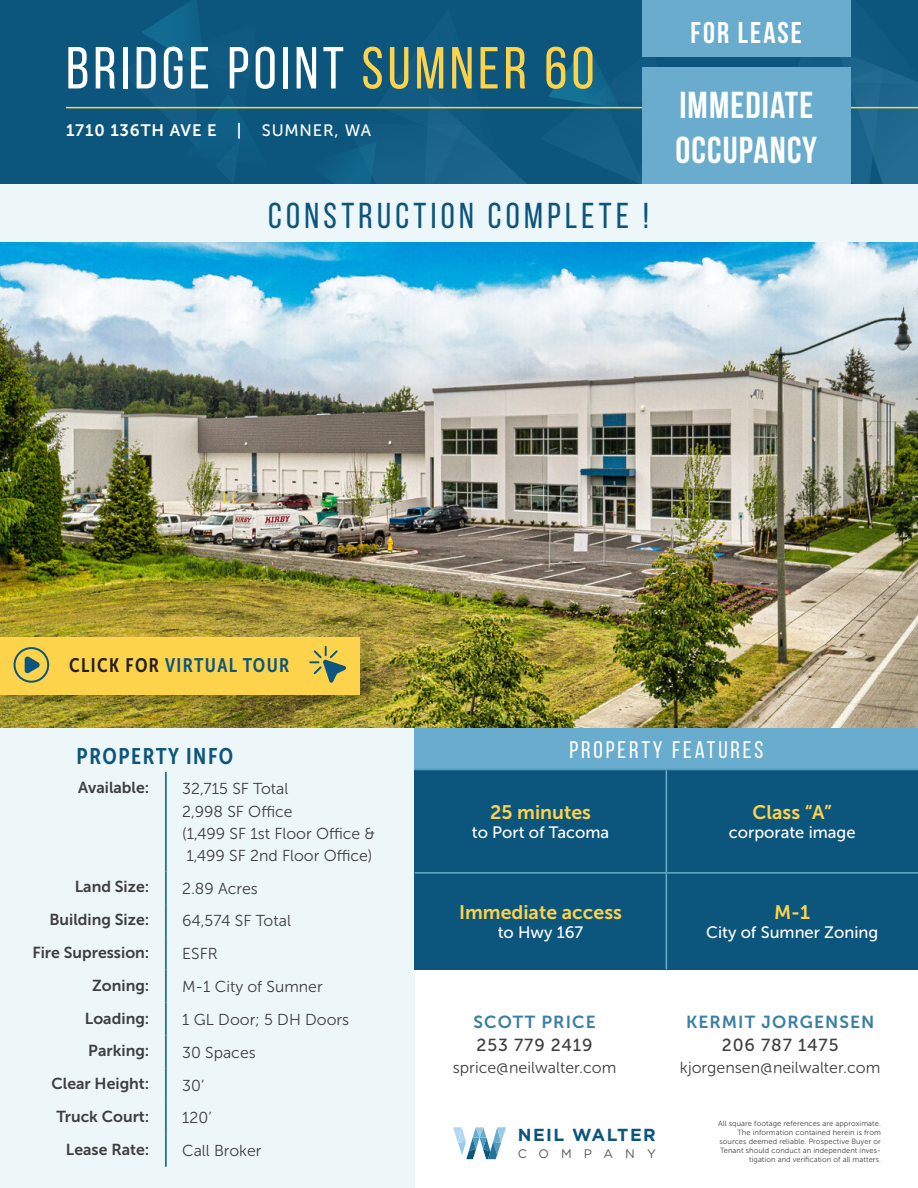
<style>
.page{position:relative;width:918px;height:1188px;background:#fff}
.page>*{position:absolute;margin:0;border:0;box-sizing:border-box;transform-origin:0 0}
.t1{font:59.1px "Bebas Neue";letter-spacing:.07em;color:#fff}
.t2{font:700 37.5px "Bebas Neue";letter-spacing:.03em;color:#fff}
.t3{font:36px "Bebas Neue";letter-spacing:.12em;color:#0c557d}
.t4{font:700 30px "Bebas Neue";letter-spacing:.07em;color:#fff}
.t5{font:24px "Bebas Neue";letter-spacing:.12em;color:#fff}
.t6{font:22.5px "Museo Sans Cond 700";letter-spacing:.07em;color:#0c557d}
.t7{font:19.5px "Museo Sans 700";color:#fdd34b}
.t8{font:19.5px "Museo Sans Cond 700";letter-spacing:.07em;color:#0c557d}
.t9{font:17.4px "Museo Sans 700";letter-spacing:.06em;color:#397ea4}
.t10{font:17.4px "Museo Sans 500";letter-spacing:.05em;color:#3e3e3f}
.t11{font:700 17.4px "Gotham";letter-spacing:.08em;color:#0c557d}
.t12{font:16.5px "Museo Sans 500";color:#fff}
.t13{font:16.5px "Museo Sans 700";letter-spacing:.05em;color:#fff}
.t14{font:15.9px "Museo Sans 300";color:#3e3e3f}
.t15{font:15.75px "Museo Sans 300";color:#3e3e3f}
.t16{font:15.75px "Museo Sans 700";color:#3e3e3f}
.t17{font:12.3px "Gotham";letter-spacing:.98em;color:#57585a}
.t18{font:7.5px/9px "Museo Sans 300";letter-spacing:.01em;color:#3e3e3f;text-align:right}
.s1{color:#fdd34b}
.s2{font-family:"Museo Sans 500"}
.s3{color:#231f20}
</style>
<div class="page">
<div style="left:0;top:0;width:918px;height:185px;background:#0c557d"></div>
<svg style="left:100px;top:0;width:818px;height:185px"></svg>
<hr style="left:66px;top:107px;width:852px;height:1px;background:#fdd34b">
<div style="left:642px;top:0;width:208px;height:56px;background:#69accd"></div>
<div style="left:642px;top:67px;width:208px;height:118px;background:#69accd"></div>
<div style="left:0;top:185px;width:918px;height:59px;background:#edf6f9"></div>
<div style="left:0;top:728px;width:415px;height:460px;background:#edf6f9"></div>
<hr style="left:165px;top:772px;width:2px;height:99px;background:#22749c">
<hr style="left:165px;top:871px;width:2px;height:33px;background:#22749c">
<hr style="left:165px;top:904px;width:2px;height:33px;background:#22749c">
<hr style="left:165px;top:937px;width:2px;height:33px;background:#22749c">
<hr style="left:165px;top:970px;width:2px;height:33px;background:#22749c">
<hr style="left:165px;top:1003px;width:2px;height:32px;background:#22749c">
<hr style="left:165px;top:1035px;width:2px;height:33px;background:#22749c">
<hr style="left:165px;top:1068px;width:2px;height:33px;background:#22749c">
<hr style="left:165px;top:1101px;width:2px;height:33px;background:#22749c">
<hr style="left:165px;top:1134px;width:2px;height:33px;background:#22749c">
<svg style="left:453px;top:1127px;width:53px;height:32px"></svg>
<div style="left:415px;top:728px;width:503px;height:241px;background:#0c557d"></div>
<div style="left:415px;top:728px;width:503px;height:42px;background:#69accd"></div>
<hr style="left:415px;top:769px;width:251px;height:1px;background:#539abc">
<hr style="left:666px;top:769px;width:252px;height:1px;background:#539abc">
<hr style="left:666px;top:770px;width:1px;height:102px;background:#69accd">
<hr style="left:415px;top:872px;width:251px;height:2px;background:#69accd">
<hr style="left:666px;top:872px;width:252px;height:2px;background:#69accd">
<hr style="left:666px;top:874px;width:1px;height:95px;background:#69accd">
<img style="left:0;top:243px;width:918px;height:485px">
<div style="left:4px;top:636px;width:375px;height:73px;background:#231f20;opacity:.2"></div>
<div style="left:0;top:637px;width:360px;height:57px;background:#fdd34b"></div>
<svg style="left:24px;top:656px;width:16px;height:17px"></svg>
<div style="left:14px;top:647px;width:35px;height:36px;border:2px solid #0c557d;border-radius:50%"></div>
<svg style="left:309px;top:646px;width:37px;height:37px"></svg>
<p class="t1" style="left:66px;top:36px;width:530px">BRIDGE POINT <span class="s1">SUMNER 60</span></p>
<p class="t13" style="left:66px;top:121px;width:307px">1710 136TH AVE E | <span class="s2">SUMNER, WA</span></p>
<p class="t3" style="left:268px;top:196px;width:382px">CONSTRUCTION COMPLETE !</p>
<p class="t4" style="left:691px;top:16px;width:113px">FOR LEASE</p>
<p class="t2" style="left:679px;top:84px;width:135px">IMMEDIATE</p>
<p class="t2" style="left:676px;top:129px;width:143px">OCCUPANCY</p>
<p class="t8" style="left:69px;top:655px;width:222px"><span class="s3">CLICK FOR</span> VIRTUAL TOUR</p>
<p class="t6" style="left:77px;top:744px;width:158px">PROPERTY INFO</p>
<p class="t16" style="left:78px;top:779px;width:73px">Available:</p>
<p class="t15" style="left:182px;top:780px;width:108px">32,715 SF Total</p>
<p class="t15" style="left:182px;top:803px;width:112px">2,998 SF Office</p>
<p class="t15" style="left:182px;top:825px;width:195px">(1,499 SF 1st Floor Office &amp;</p>
<p class="t15" style="left:186px;top:847px;width:188px">1,499 SF 2nd Floor Office)</p>
<p class="t16" style="left:75px;top:878px;width:76px">Land Size:</p>
<p class="t15" style="left:182px;top:880px;width:77px">2.89 Acres</p>
<p class="t16" style="left:49px;top:911px;width:102px">Building Size:</p>
<p class="t15" style="left:182px;top:913px;width:110px">64,574 SF Total</p>
<p class="t16" style="left:32px;top:944px;width:119px">Fire Supression:</p>
<p class="t15" style="left:182px;top:945px;width:37px">ESFR</p>
<p class="t16" style="left:92px;top:977px;width:59px">Zoning:</p>
<p class="t15" style="left:182px;top:978px;width:142px">M-1 City of Sumner</p>
<p class="t16" style="left:85px;top:1009px;width:66px">Loading:</p>
<p class="t15" style="left:182px;top:1011px;width:168px">1 GL Door; 5 DH Doors</p>
<p class="t16" style="left:88px;top:1042px;width:63px">Parking:</p>
<p class="t15" style="left:182px;top:1044px;width:75px">30 Spaces</p>
<p class="t16" style="left:52px;top:1075px;width:99px">Clear Height:</p>
<p class="t15" style="left:182px;top:1077px;width:24px">30’</p>
<p class="t16" style="left:57px;top:1108px;width:94px">Truck Court:</p>
<p class="t15" style="left:182px;top:1110px;width:31px">120’</p>
<p class="t16" style="left:66px;top:1141px;width:85px">Lease Rate:</p>
<p class="t15" style="left:182px;top:1142px;width:81px">Call Broker</p>
<p class="t5" style="left:569px;top:737px;width:195px">PROPERTY FEATURES</p>
<p class="t7" style="left:490px;top:801px;width:102px">25 minutes</p>
<p class="t12" style="left:472px;top:824px;width:139px">to Port of Tacoma</p>
<p class="t7" style="left:459px;top:901px;width:164px">Immediate access</p>
<p class="t12" style="left:498px;top:924px;width:87px">to Hwy 167</p>
<p class="t7" style="left:753px;top:801px;width:81px">Class “A”</p>
<p class="t12" style="left:729px;top:824px;width:128px">corporate image</p>
<p class="t7" style="left:774px;top:901px;width:37px">M-1</p>
<p class="t12" style="left:706px;top:924px;width:174px">City of Sumner Zoning</p>
<p class="t9" style="left:474px;top:1013px;width:124px">SCOTT PRICE</p>
<p class="t10" style="left:477px;top:1036px;width:118px">253 779 2419</p>
<p class="t14" style="left:453px;top:1059px;width:165px">sprice@neilwalter.com</p>
<p class="t11" style="left:518px;top:1124px;width:139px">NEIL WALTER</p>
<p class="t17" style="left:518px;top:1145px;width:140px">COMPANY</p>
<p class="t9" style="left:686px;top:1013px;width:190px">KERMIT JORGENSEN</p>
<p class="t10" style="left:722px;top:1036px;width:118px">206 787 1475</p>
<p class="t14" style="left:680px;top:1059px;width:202px">kjorgensen@neilwalter.com</p>
<p class="t18" style="left:718px;top:1119px;width:164px">All square footage references are approximate.<br>The information contained herein is from sources deemed reliable. Prospective Buyer or Tenant should conduct an independent inves&shy;tigation and verification of all matters.</p>
</div>
